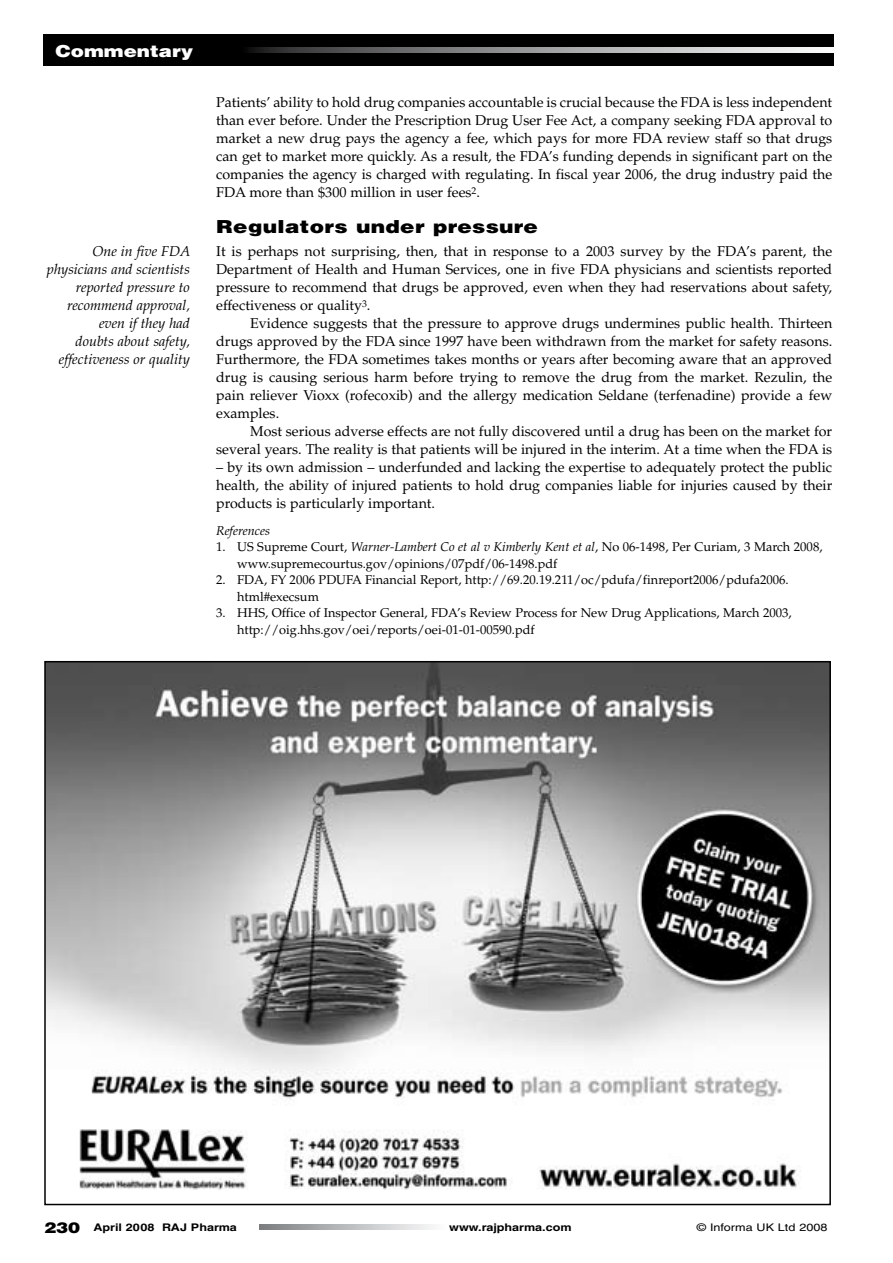
<style>
.page{position:relative;width:893px;height:1263px;background:#fff}
.page>*{position:absolute;margin:0;border:0;box-sizing:border-box;transform-origin:0 0}
.t1{font:900 18px "Helvetica LT Std";letter-spacing:.015em;color:#000;scale:1.2 1}
.t2{font:900 16.5px "Helvetica LT Std";color:#fff;scale:1.2 1}
.t3{font:14.25px/18px "Palatino LT Std";color:#000;text-align:justify}
.t4{font:italic 14.25px/18px "Palatino LT Std";color:#000;text-align:right}
.t5{font:12.75px/16.5px "Palatino LT Std";color:#000}
.t6{font:italic 12.75px "Palatino LT Std";color:#000}
.t7{font:700 10.5px "Helvetica LT Std";color:#000;scale:1.2 1}
.t8{font:10.5px "Helvetica LT Std";color:#000;scale:1.2 1}
.s1{font-style:italic}
.s2{font-weight:900;font-size:15px}
</style>
<div class="page">
<svg style="left:260px;top:1225px;width:172px;height:5px"></svg>
<div style="left:43px;top:34px;width:790px;height:31px;background:#000"></div>
<svg style="left:248px;top:48px;width:585px;height:5px;background:#979899"></svg>
<img style="left:47px;top:664px;width:781px;height:526px">
<p class="t2" style="left:55px;top:40px;width:116px">Commentary</p>
<p class="t2" style="left:55px;top:40px;width:87px">Interview</p>
<p class="t4" style="left:47px;top:242px;width:145px">One in five FDA physicians and scientists reported pressure to recommend approval, even if they had<br>doubts about safety, effectiveness or quality</p>
<p class="t3" style="left:216px;top:93px;width:618px">Patients’ ability to hold drug companies accountable is crucial because the FDA is less independent than ever before. Under the Prescription Drug User Fee Act, a company seeking FDA approval to market a new drug pays the agency a fee, which pays for more FDA review staff so that drugs can get to market more quickly. As a result, the FDA’s funding depends in significant part on the companies the agency is charged with regulating. In fiscal year 2006, the drug industry paid the FDA more than $300 million in user fees<sup>2</sup>.</p>
<p class="t1" style="left:216px;top:215px;width:270px">Regulators under pressure</p>
<p class="t3" style="left:216px;top:242px;width:618px">It is perhaps not surprising, then, that in response to a 2003 survey by the FDA’s parent, the Department of Health and Human Services, one in five FDA physicians and scientists reported pressure to recommend that drugs be approved, even when they had reservations about safety, effectiveness or quality<sup>3</sup>.</p>
<p class="t3" style="left:216px;top:314px;width:618px;text-indent:34px">Evidence suggests that the pressure to approve drugs undermines public health. Thirteen drugs approved by the FDA since 1997 have been withdrawn from the market for safety reasons.<br>Furthermore, the FDA sometimes takes months or years after becoming aware that an approved drug is causing serious harm before trying to remove the drug from the market. Rezulin, the pain reliever Vioxx (rofecoxib) and the allergy medication Seldane (terfenadine) provide a few examples.</p>
<p class="t3" style="left:216px;top:422px;width:617px;text-align:right">Most serious adverse effects are not fully discovered until a drug has been on the market for several years. The reality is that patients will be injured in the interim. At a time when the FDA is</p>
<p class="t3" style="left:216px;top:458px;width:618px">– by its own admission – underfunded and lacking the expertise to adequately protect the public health, the ability of injured patients to hold drug companies liable for injuries caused by their products is particularly important.</p>
<p class="t6" style="left:216px;top:523px;width:55px">References</p>
<p class="t5" style="left:237px;top:539px;width:587px;text-indent:-21px">1. US Supreme Court, <span class="s1">Warner-Lambert Co et al v Kimberly Kent et al</span>, No 06-1498, Per Curiam, 3 March 2008, www.supremecourtus.gov/opinions/07pdf/06-1498.pdf</p>
<p class="t5" style="left:237px;top:572px;width:553px;text-indent:-21px">2. FDA, FY 2006 PDUFA Financial Report, http://69.20.19.211/oc/pdufa/finreport2006/pdufa2006. html#execsum</p>
<p class="t5" style="left:237px;top:605px;width:556px;text-indent:-21px">3. HHS, Office of Inspector General, FDA’s Review Process for New Drug Applications, March 2003, http://oig.hhs.gov/oei/reports/oei-01-01-00590.pdf</p>
<p class="t7" style="left:44px;top:1220px;width:162px"><span class="s2">230</span> April 2008 RAJ Pharma</p>
<p class="t7" style="left:449px;top:1220px;width:103px">www.rajpharma.com</p>
<p class="t8" style="left:697px;top:1221px;width:110px">© Informa UK Ltd 2008</p>
</div>
